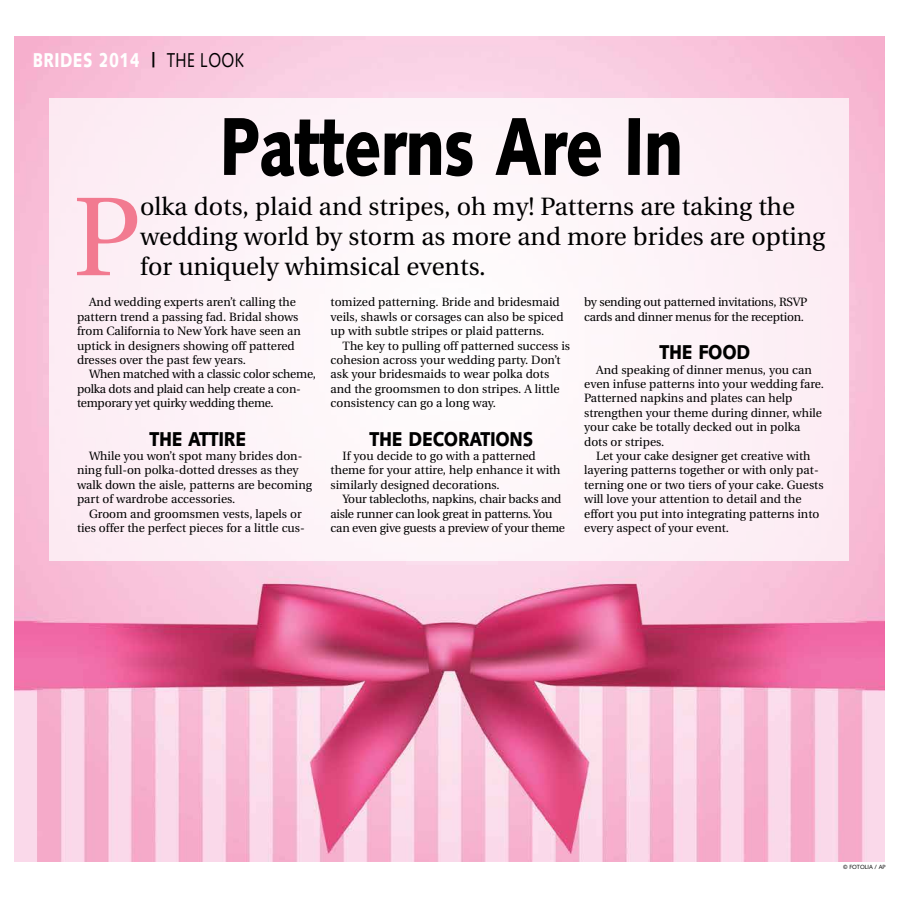
<style>
.page{position:relative;width:900px;height:908px;background:#fff}
.page>*{position:absolute;margin:0;border:0;box-sizing:border-box;transform-origin:0 0}
.t1{font:111.7px "Utopia";color:#f27a90}
.t2{font:900 82px "Syntax";letter-spacing:-.015em;color:#000;scale:.77 1}
.t3{font:25px/30px "Utopia";color:#000}
.t4{font:900 20px "Syntax";letter-spacing:-.015em;color:#000;scale:.86 1}
.t5{font:900 20px "Syntax";letter-spacing:.025em;color:#fff;scale:.77 1}
.t6{font:12px/14.4px "Utopia";color:#000}
.t7{font:12px/14.4px "Utopia";letter-spacing:-.02em;color:#000}
.t8{font:6px "Syntax";letter-spacing:-.01em;color:#000;scale:.95 1}
.s1{color:#000}
.s2{font-weight:400;color:#000}
</style>
<div class="page">
<img style="left:14px;top:36px;width:871px;height:825px">
<div style="left:49px;top:98px;width:800px;height:462px;background:#fdf3f8"></div>
<h3 class="t5" style="left:33px;top:48px;width:276px">BRIDES 2014 <span class="s1">|</span> <span class="s2">THE LOOK</span></h3>
<h2 class="t2" style="left:219px;top:98px;width:604px">Patterns Are In</h2>
<h1 class="t1" style="left:73px;top:176px;width:69px">P</h1>
<h3 class="t3" style="left:140px;top:192px;width:687px">olka dots, plaid and stripes, oh my! Patterns are taking the wedding world by storm as more and more brides are opting for uniquely whimsical events.</h3>
<p class="t6" style="left:77px;top:295px;width:226px;text-indent:12px">And wedding experts aren’t calling the pattern trend a passing fad. Bridal shows from California to New York have seen an uptick in designers showing off pattered dresses over the past few years.</p>
<p class="t7" style="left:77px;top:367px;width:240px;text-indent:12px">When matched with a classic color scheme, polka dots and plaid can help create a con&shy;temporary yet quirky wedding theme.</p>
<h3 class="t4" style="left:149px;top:426px;width:114px">THE ATTIRE</h3>
<p class="t6" style="left:77px;top:449px;width:237px;text-indent:12px">While you won’t spot many brides don&shy;ning full-on polka-dotted dresses as they walk down the aisle, patterns are becoming part of wardrobe accessories.</p>
<p class="t6" style="left:77px;top:506px;width:229px;text-align:right">Groom and groomsmen vests, lapels or ties offer the perfect pieces for a little cus-</p>
<p class="t6" style="left:331px;top:295px;width:235px">tomized patterning. Bride and bridesmaid veils, shawls or corsages can also be spiced up with subtle stripes or plaid patterns.</p>
<p class="t6" style="left:331px;top:338px;width:241px;text-indent:12px">The key to pulling off patterned success is cohesion across your wedding party. Don’t ask your bridesmaids to wear polka dots and the groomsmen to don stripes. A little consistency can go a long way.</p>
<h3 class="t4" style="left:370px;top:426px;width:192px">THE DECORATIONS</h3>
<p class="t6" style="left:331px;top:449px;width:232px;text-indent:12px">If you decide to go with a patterned theme for your attire, help enhance it with similarly designed decorations.</p>
<p class="t7" style="left:331px;top:492px;width:236px;text-indent:12px">Your tablecloths, napkins, chair backs and aisle runner can look great in patterns. You can even give guests a preview of your theme</p>
<p class="t7" style="left:584px;top:295px;width:225px">by sending out patterned invitations, RSVP cards and dinner menus for the reception.</p>
<h3 class="t4" style="left:660px;top:340px;width:107px">THE FOOD</h3>
<p class="t6" style="left:584px;top:362px;width:241px;text-indent:12px">And speaking of dinner menus, you can even infuse patterns into your wedding fare.<br>Patterned napkins and plates can help strengthen your theme during dinner, while your cake be totally decked out in polka dots or stripes.</p>
<p class="t6" style="left:584px;top:449px;width:241px;text-indent:12px">Let your cake designer get creative with layering patterns together or with only pat&shy;terning one or two tiers of your cake. Guests will love your attention to detail and the effort you put into integrating patterns into every aspect of your event.</p>
<p class="t8" style="left:843px;top:863px;width:46px">© FOTOLIA / AP</p>
</div>
